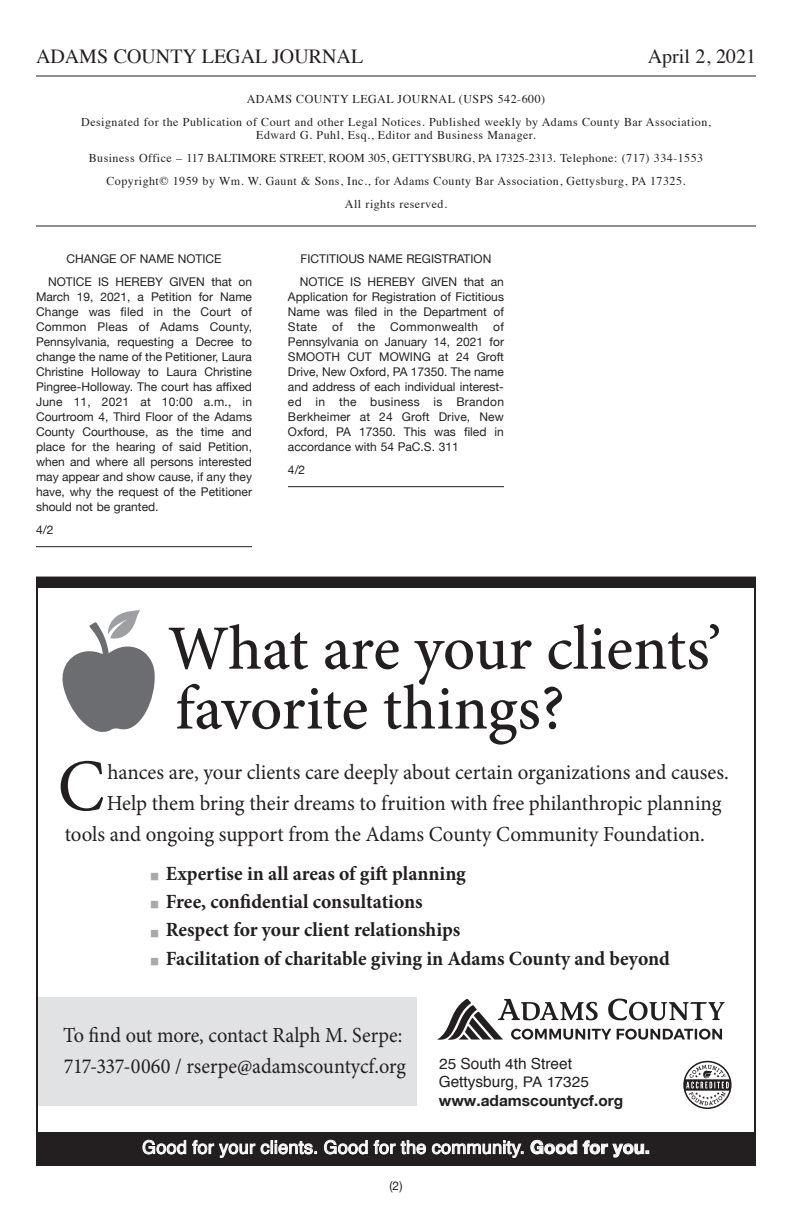
<style>
.page{position:relative;width:792px;height:1224px;background:#fff}
.page>*{position:absolute;margin:0;border:0;box-sizing:border-box;transform-origin:0 0}
.t1{font:73.8px "Minion Pro";color:#231f20;scale:.96 1}
.t2{font:500 63px/59.8px "Minion Pro";letter-spacing:-.005em;color:#231f20}
.t3{font:21.4px "Minion Pro";letter-spacing:-.005em;color:#231f20}
.t4{font:21.4px/30.8px "Minion Pro";letter-spacing:-.005em;color:#231f20;scale:.94 1}
.t5{font:700 20.2px "Minion Pro";color:#231f20}
.t6{font:20px "Times";color:#231f20}
.t7{font:18.2px "Helvetica";letter-spacing:.01em;color:#fff}
.t8{font:15.4px/18.6px "Helvetica";color:#231f20}
.t9{font:700 15.4px "Helvetica Neue";color:#231f20}
.t10{font:12px/15px "Helvetica Neue";color:#231f20}
.t11{font:12px/23px "Times";letter-spacing:.04em;color:#231f20;text-align:center}
.s1{font-weight:400;font-size:25.4px;color:#a8a9ad}
.s2{font-size:14.6px}
.s3{font-family:"Helvetica Neue";font-weight:700}
</style>
<div class="page">
<hr style="left:36px;top:76px;width:720px;height:1px;background:#231f20">
<hr style="left:36px;top:226px;width:720px;height:1px;background:#231f20">
<hr style="left:36px;top:546px;width:216px;height:1px;background:#231f20">
<hr style="left:288px;top:486px;width:216px;height:1px;background:#231f20">
<div style="left:37px;top:1132px;width:718px;height:33px;background:#231f20"></div>
<div style="left:37px;top:997px;width:380px;height:109px;background:#e1e2e4"></div>
<div style="left:37px;top:578px;width:718px;height:10px;background:#231f20"></div>
<svg style="left:143px;top:1140px;width:43px;height:14px"></svg>
<svg style="left:192px;top:1140px;width:63px;height:18px"></svg>
<svg style="left:261px;top:1140px;width:56px;height:14px"></svg>
<svg style="left:324px;top:1140px;width:43px;height:14px"></svg>
<svg style="left:374px;top:1140px;width:21px;height:14px"></svg>
<svg style="left:401px;top:1140px;width:25px;height:14px"></svg>
<svg style="left:432px;top:1140px;width:91px;height:18px"></svg>
<svg style="left:531px;top:1140px;width:46px;height:14px"></svg>
<svg style="left:583px;top:1140px;width:66px;height:17px"></svg>
<svg style="left:62px;top:610px;width:93px;height:122px"></svg>
<svg style="left:437px;top:999px;width:288px;height:41px"></svg>
<svg style="left:683px;top:1061px;width:49px;height:48px"></svg>
<h3 class="t6" style="left:36px;top:38px;width:329px">ADAMS COUNTY LEGAL JOURNAL</h3>
<h3 class="t6" style="left:648px;top:38px;width:110px">April 2, 2021</h3>
<p class="t11" style="left:81px;top:87px;width:631px">ADAMS COUNTY LEGAL JOURNAL (USPS 542-600)<br>Designated for the Publication of Court and other Legal Notices. Published weekly by Adams County Bar Association,</p>
<p class="t11" style="left:89px;top:123px;width:616px">Edward G. Puhl, Esq., Editor and Business Manager.<br>Business Office – 117 BALTIMORE STREET, ROOM 305, GETTYSBURG, PA 17325-2313. Telephone: (717) 334-1553<br>Copyright© 1959 by Wm. W. Gaunt &amp; Sons, Inc., for Adams County Bar Association, Gettysburg, PA 17325.<br>All rights reserved.</p>
<p class="t10" style="left:48px;top:248px;width:206px;line-height:23px;text-indent:18px">CHANGE OF NAME NOTICE<br>NOTICE IS HEREBY GIVEN that on</p>
<p class="t10" style="left:36px;top:290px;width:218px;text-align:justify">March 19, 2021, a Petition for Name Change was filed in the Court of Common Pleas of Adams County, Pennsylvania, requesting a Decree to change the name of the Petitioner, Laura Christine Holloway to Laura Christine Pingree-Holloway. The court has affixed June 11, 2021 at 10:00 a.m., in Courtroom 4, Third Floor of the Adams County Courthouse, as the time and place for the hearing of said Petition, when and where all persons interested may appear and show cause, if any they have, why the request of the Petitioner should not be granted.</p>
<p class="t10" style="left:36px;top:523px;width:19px">4/2</p>
<p class="t10" style="left:300px;top:248px;width:205px;line-height:23px">FICTITIOUS NAME REGISTRATION<br>NOTICE IS HEREBY GIVEN that an</p>
<p class="t10" style="left:288px;top:290px;width:218px;text-align:justify">Application for Registration of Fictitious Name was filed in the Department of State of the Commonwealth of Pennsylvania on January 14, 2021 for SMOOTH CUT MOWING at 24 Groft Drive, New Oxford, PA 17350. The name and address of each individual interest&shy;ed in the business is Brandon Berkheimer at 24 Groft Drive, New Oxford, PA 17350. This was filed in accordance with 54 PaC.S. 311</p>
<p class="t10" style="left:288px;top:463px;width:19px">4/2</p>
<h2 class="t2" style="left:168px;top:619px;width:555px">What are your clients’ favorite things?</h2>
<h1 class="t1" style="left:58px;top:737px;width:51px">C</h1>
<h3 class="t3" style="left:107px;top:758px;width:623px">hances are, your clients care deeply about certain organizations and causes.</h3>
<h3 class="t3" style="left:107px;top:789px;width:616px">Help them bring their dreams to fruition with free philanthropic planning</h3>
<h3 class="t3" style="left:65px;top:820px;width:642px">tools and ongoing support from the Adams County Community Foundation.</h3>
<h3 class="t5" style="left:149px;top:860px;width:318px"><span class="s1">■</span> Expertise in all areas of gift planning</h3>
<h3 class="t5" style="left:149px;top:888px;width:275px"><span class="s1">■</span> Free, confidential consultations</h3>
<h3 class="t5" style="left:149px;top:916px;width:312px"><span class="s1">■</span> Respect for your client relationships</h3>
<h3 class="t5" style="left:149px;top:944px;width:522px"><span class="s1">■</span> Facilitation of charitable giving in Adams County and beyond</h3>
<h3 class="t4" style="left:63px;top:1020px;width:366px">To find out more, contact Ralph M. Serpe:<br>717-337-0060 / rserpe@adamscountycf.org</h3>
<p class="t8" style="left:439px;top:1055px;width:152px"><span class="s2">25</span> South <span class="s2">4</span>th Street<br>Gettysburg, <span class="s2">PA 17325</span></p>
<p class="t9" style="left:439px;top:1094px;width:186px">www.adamscountycf.org</p>
<h3 class="t7" style="left:142px;top:1135px;width:509px">Good for your clients. Good for the community. <span class="s3">Good for you.</span></h3>
<p class="t10" style="left:390px;top:1179px;width:14px">(2)</p>
</div>
